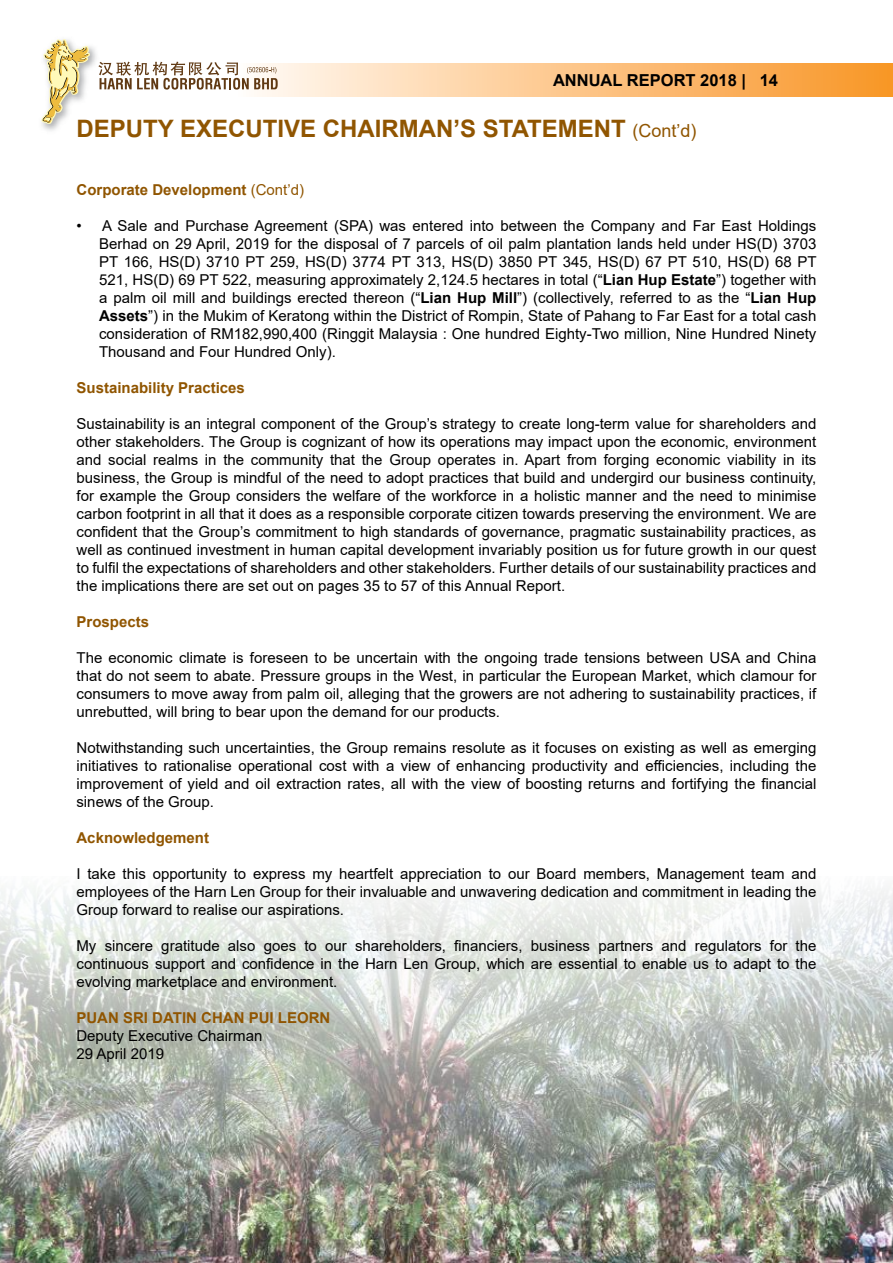
<style>
.page{position:relative;width:893px;height:1263px;background:#fff}
.page>*{position:absolute;margin:0;border:0;box-sizing:border-box;transform-origin:0 0}
.t1{font:700 24px "Arial";color:#905501}
.t2{font:700 16.5px "Arial";color:#000}
.t3{font:15px/18px "Arial";color:#000;text-align:justify}
.t4{font:700 15px "Arial";color:#905501}
.s1{font-weight:400;font-size:18px}
.s2{font-weight:400}
.s3{font-weight:700}
</style>
<div class="page">
<div style="left:235px;top:63px;width:657px;height:33px;background:linear-gradient(to right,#fffbf7,#f99526)"></div>
<img style="left:41px;top:46px;width:55px;height:85px">
<svg style="left:41px;top:39px;width:49px;height:85px"></svg>
<svg style="left:98px;top:62px;width:180px;height:28px"></svg>
<img style="left:0;top:886px;width:893px;height:377px">
<p class="t2" style="left:553px;top:68px;width:227px">ANNUAL REPORT 2018 | 14</p>
<h1 class="t1" style="left:77px;top:111px;width:622px">DEPUTY EXECUTIVE CHAIRMAN’S STATEMENT <span class="s1">(Cont’d)</span></h1>
<p class="t4" style="left:77px;top:179px;width:229px">Corporate Development <span class="s2">(Cont’d)</span></p>
<p class="t3" style="left:99px;top:217px;width:719px;text-indent:-22px">• A Sale and Purchase Agreement (SPA) was entered into between the Company and Far East Holdings Berhad on 29 April, 2019 for the disposal of 7 parcels of oil palm plantation lands held under HS(D) 3703<br>PT 166, HS(D) 3710 PT 259, HS(D) 3774 PT 313, HS(D) 3850 PT 345, HS(D) 67 PT 510, HS(D) 68 PT 521, HS(D) 69 PT 522, measuring approximately 2,124.5 hectares in total (“<span class="s3">Lian Hup Estate</span>”) together with a palm oil mill and buildings erected thereon (“<span class="s3">Lian Hup Mill</span>”) (collectively, referred to as the “<span class="s3">Lian Hup Assets</span>”) in the Mukim of Keratong within the District of Rompin, State of Pahang to Far East for a total cash consideration of RM182,990,400 (Ringgit Malaysia : One hundred Eighty-Two million, Nine Hundred Ninety Thousand and Four Hundred Only).</p>
<p class="t4" style="left:77px;top:377px;width:170px">Sustainability Practices</p>
<p class="t3" style="left:77px;top:415px;width:741px">Sustainability is an integral component of the Group’s strategy to create long-term value for shareholders and other stakeholders. The Group is cognizant of how its operations may impact upon the economic, environment and social realms in the community that the Group operates in. Apart from forging economic viability in its business, the Group is mindful of the need to adopt practices that build and undergird our business continuity, for example the Group considers the welfare of the workforce in a holistic manner and the need to minimise carbon footprint in all that it does as a responsible corporate citizen towards preserving the environment. We are confident that the Group’s commitment to high standards of governance, pragmatic sustainability practices, as well as continued investment in human capital development invariably position us for future growth in our quest to fulfil the expectations of shareholders and other stakeholders. Further details of our sustainability practices and the implications there are set out on pages 35 to 57 of this Annual Report.</p>
<p class="t4" style="left:77px;top:611px;width:74px">Prospects</p>
<p class="t3" style="left:77px;top:649px;width:741px">The economic climate is foreseen to be uncertain with the ongoing trade tensions between USA and China that do not seem to abate. Pressure groups in the West, in particular the European Market, which clamour for consumers to move away from palm oil, alleging that the growers are not adhering to sustainability practices, if unrebutted, will bring to bear upon the demand for our products.</p>
<p class="t3" style="left:76px;top:739px;width:741px">Notwithstanding such uncertainties, the Group remains resolute as it focuses on existing as well as emerging initiatives to rationalise operational cost with a view of enhancing productivity and efficiencies, including the improvement of yield and oil extraction rates, all with the view of boosting returns and fortifying the financial sinews of the Group.</p>
<p class="t4" style="left:76px;top:827px;width:134px">Acknowledgement</p>
<p class="t3" style="left:76px;top:865px;width:741px">I take this opportunity to express my heartfelt appreciation to our Board members, Management team and employees of the Harn Len Group for their invaluable and unwavering dedication and commitment in leading the Group forward to realise our aspirations.</p>
<p class="t3" style="left:76px;top:937px;width:741px">My sincere gratitude also goes to our shareholders, financiers, business partners and regulators for the continuous support and confidence in the Harn Len Group, which are essential to enable us to adapt to the evolving marketplace and environment.</p>
<p class="t4" style="left:76px;top:1007px;width:255px">PUAN SRI DATIN CHAN PUI LEORN</p>
<p class="t3" style="left:76px;top:1027px;width:187px">Deputy Executive Chairman<br>29 April 2019</p>
</div>
